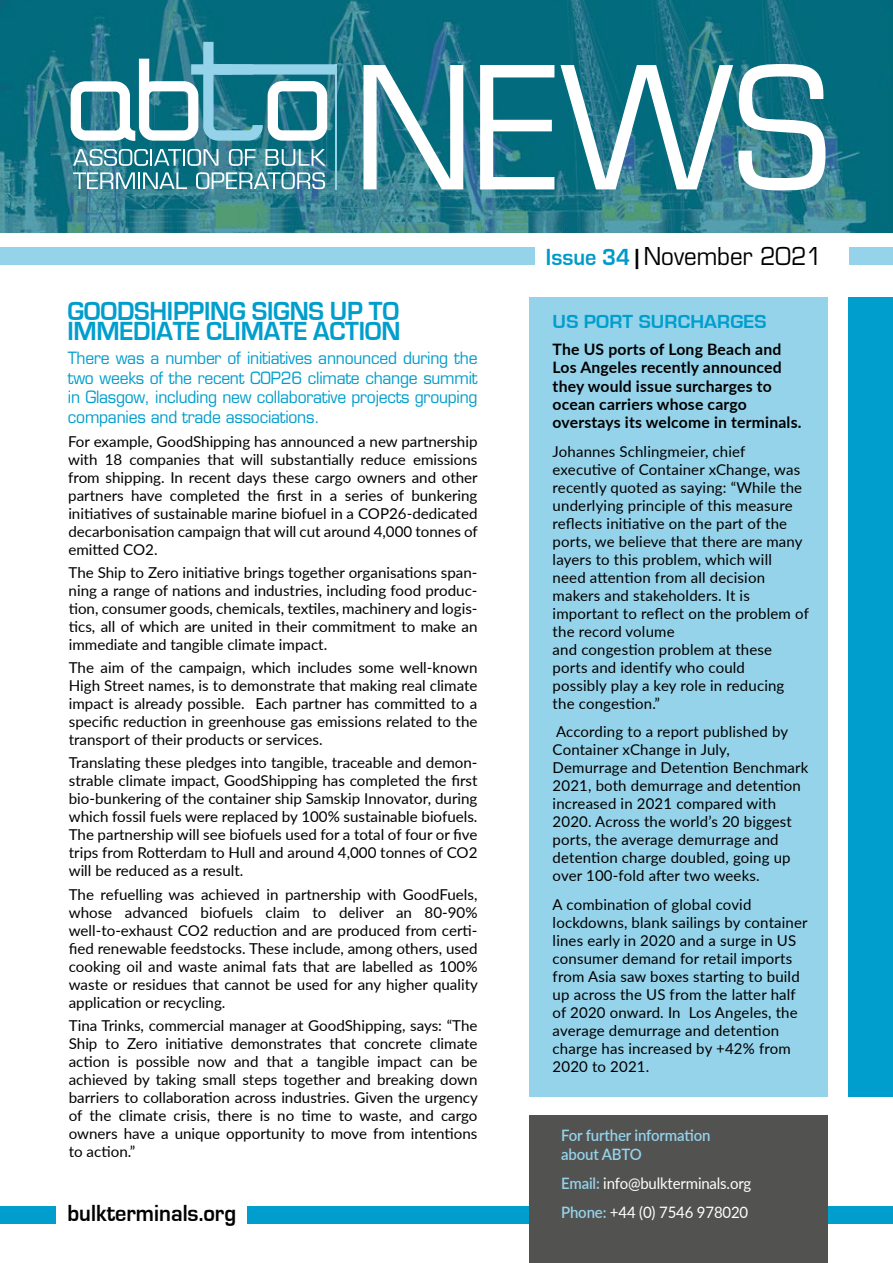
<style>
.page{position:relative;width:893px;height:1263px;background:#fff}
.page>*{position:absolute;margin:0;border:0;box-sizing:border-box;transform-origin:0 0}
.t1{font:700 27px/19.8px "Eurostile";letter-spacing:-.01em;color:#009ecd;scale:.96 1}
.t2{font:24px "Eurostile";color:#000;scale:.93 1}
.t3{font:700 24px "Eurostile";color:#000;scale:.93 1}
.t4{font:700 19.5px "Eurostile";letter-spacing:.01em;color:#009ecd}
.t5{font:16.5px/19.8px "Eurostile";letter-spacing:-.015em;color:#009ecd;text-align:justify;scale:.95 1}
.t6{font:700 15.75px/18.3px "Lato";letter-spacing:.01em;color:#000}
.t7{font:15.75px/29.4px "Lato";letter-spacing:-.01em;color:#fff;scale:.95 1}
.t8{font:600 15.75px/18.9px "Lato";letter-spacing:-.01em;color:#95d3ea;scale:.95 1}
.t9{font:15px/18px "Lato";letter-spacing:.01em;color:#000;text-align:justify}
.s1{font-weight:700;color:#009aca}
.s2{font-weight:700}
.s3{font-weight:600;color:#95d3ea}
</style>
<div class="page">
<img style="left:0;top:0;width:893px;height:232px">
<div style="left:0;top:247px;width:534px;height:18px;background:#95d3ea"></div>
<svg style="left:73px;top:149px;width:145px;height:17px"></svg>
<svg style="left:229px;top:149px;width:27px;height:17px"></svg>
<svg style="left:265px;top:149px;width:61px;height:17px"></svg>
<svg style="left:73px;top:172px;width:114px;height:17px"></svg>
<svg style="left:196px;top:172px;width:129px;height:17px"></svg>
<svg style="left:71px;top:42px;width:265px;height:99px"></svg>
<hr style="left:335px;top:64px;width:2px;height:125px;background:#95d3ea">
<svg style="left:363px;top:65px;width:100px;height:124px"></svg>
<svg style="left:480px;top:65px;width:74px;height:124px"></svg>
<svg style="left:560px;top:64px;width:265px;height:126px"></svg>
<div style="left:849px;top:247px;width:44px;height:18px;background:#95d3ea"></div>
<div style="left:248px;top:1206px;width:645px;height:18px;background:#009ecd"></div>
<div style="left:0;top:1206px;width:56px;height:18px;background:#009ecd"></div>
<div style="left:529px;top:297px;width:299px;height:799px;background:#95d3ea"></div>
<div style="left:529px;top:1115px;width:299px;height:148px;background:#525251"></div>
<div style="left:848px;top:297px;width:45px;height:799px;background:#009ecd"></div>
<h1 class="t1" style="left:68px;top:301px;width:348px">GOODSHIPPING SIGNS UP TO<br>IMMEDIATE CLIMATE ACTION</h1>
<p class="t5" style="left:68px;top:348px;width:433px">There was a number of initiatives announced during the two weeks of the recent COP26 climate change summit in Glasgow, including new collaborative projects grouping companies and trade associations.</p>
<p class="t9" style="left:68px;top:431px;width:411px">For example, GoodShipping has announced a new partnership with 18 companies that will substantially reduce emissions from shipping. In recent days these cargo owners and other partners have completed the first in a series of bunkering initiatives of sustainable marine biofuel in a COP26-dedicated decarbonisation campaign that will cut around 4,000 tonnes of emitted CO2.</p>
<p class="t9" style="left:69px;top:563px;width:410px">The Ship to Zero initiative brings together organisations span&shy;ning a range of nations and industries, including food produc&shy;tion, consumer goods, chemicals, textiles, machinery and logis&shy;tics, all of which are united in their commitment to make an immediate and tangible climate impact.</p>
<p class="t9" style="left:69px;top:658px;width:410px">The aim of the campaign, which includes some well-known High Street names, is to demonstrate that making real climate impact is already possible. Each partner has committed to a specific reduction in greenhouse gas emissions related to the transport of their products or services.</p>
<p class="t9" style="left:69px;top:753px;width:410px">Translating these pledges into tangible, traceable and demon&shy;strable climate impact, GoodShipping has completed the first bio-bunkering of the container ship Samskip Innovator, during which fossil fuels were replaced by 100% sustainable biofuels.<br>The partnership will see biofuels used for a total of four or five trips from Rotterdam to Hull and around 4,000 tonnes of CO2 will be reduced as a result.</p>
<p class="t9" style="left:69px;top:884px;width:411px">The refuelling was achieved in partnership with GoodFuels, whose advanced biofuels claim to deliver an 80-90% well-to-exhaust CO2 reduction and are produced from certi&shy;fied renewable feedstocks. These include, among others, used cooking oil and waste animal fats that are labelled as 100% waste or residues that cannot be used for any higher quality application or recycling.</p>
<p class="t9" style="left:69px;top:1016px;width:411px">Tina Trinks, commercial manager at GoodShipping, says: “The Ship to Zero initiative demonstrates that concrete climate action is possible now and that a tangible impact can be achieved by taking small steps together and breaking down barriers to collaboration across industries. Given the urgency of the climate crisis, there is no time to waste, and cargo owners have a unique opportunity to move from intentions to action.”</p>
<h2 class="t3" style="left:68px;top:1199px;width:183px">bulkterminals.org</h2>
<h2 class="t2" style="left:546px;top:242px;width:298px"><span class="s1">Issue 34</span> <span class="s2">|</span> November 2021</h2>
<h3 class="t4" style="left:553px;top:311px;width:216px">US PORT SURCHARGES</h3>
<p class="t6" style="left:553px;top:340px;width:250px">The US ports of Long Beach and<br>Los Angeles recently announced they would issue surcharges to ocean carriers whose cargo overstays its welcome in terminals.</p>
<p class="t9" style="left:553px;top:442px;width:258px;text-align:left">Johannes Schlingmeier, chief executive of Container xChange, was recently quoted as saying: “While the underlying principle of this measure reflects initiative on the part of the ports, we believe that there are many layers to this problem, which will<br>need attention from all decision makers and stakeholders. It is important to reflect on the problem of the record volume<br>and congestion problem at these ports and identify who could<br>possibly play a key role in reducing the congestion.”</p>
<p class="t9" style="left:553px;top:722px;width:257px;text-align:left">According to a report published by Container xChange in July, Demurrage and Detention Benchmark 2021, both demurrage and detention increased in 2021 compared with 2020. Across the world’s 20 biggest ports, the average demurrage and detention charge doubled, going up over 100-fold after two weeks.</p>
<p class="t9" style="left:553px;top:895px;width:257px;text-align:left">A combination of global covid lockdowns, blank sailings by container lines early in 2020 and a surge in US consumer demand for retail imports from Asia saw boxes starting to build up across the US from the latter half of 2020 onward. In Los Angeles, the average demurrage and detention charge has increased by +42% from<br>2020 to 2021.</p>
<p class="t8" style="left:561px;top:1125px;width:159px">For further information about ABTO</p>
<p class="t7" style="left:561px;top:1168px;width:202px"><span class="s3">Email:</span> info@bulkterminals.org<br><span class="s3">Phone:</span> +44 (0) 7546 978020</p>
</div>
